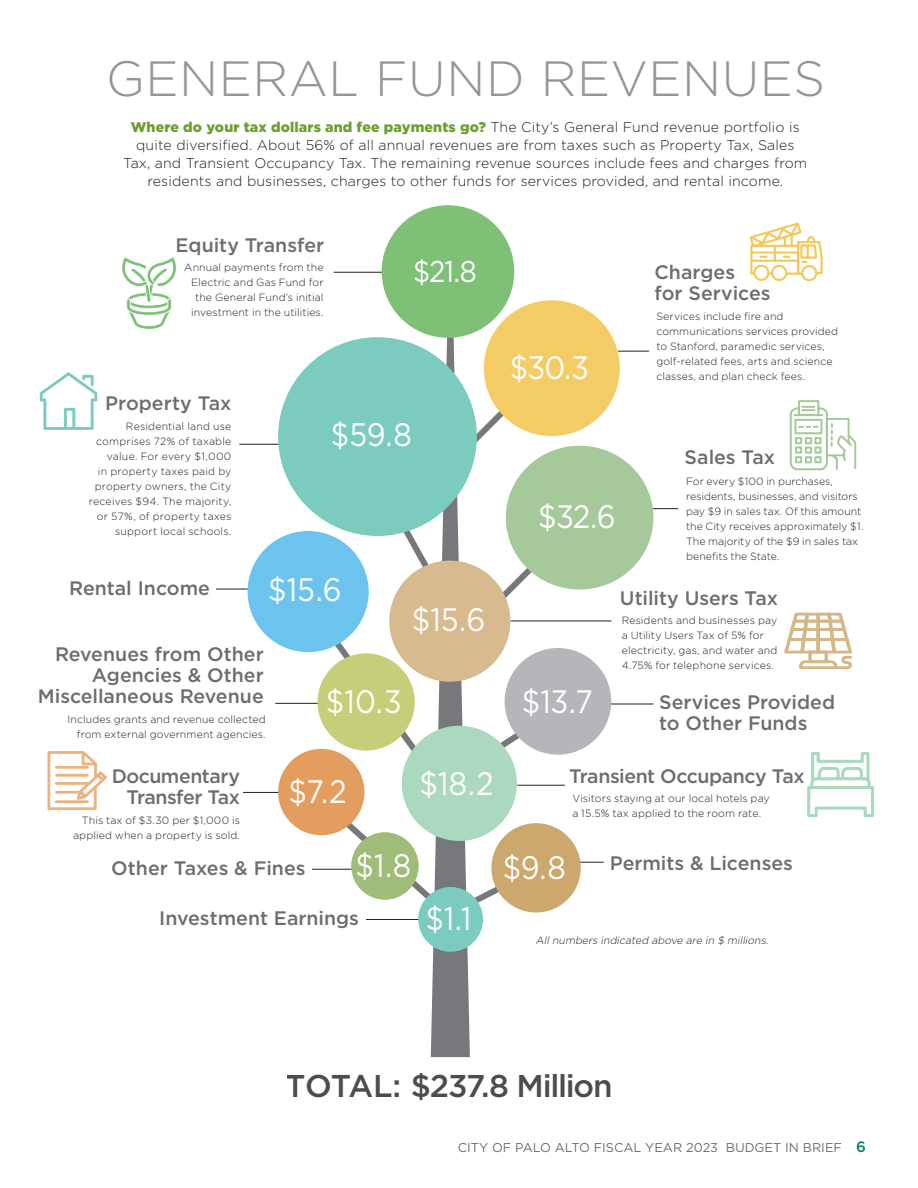
<style>
.page{position:relative;width:918px;height:1188px;background:#fff}
.page>*{position:absolute;margin:0;border:0;box-sizing:border-box;transform-origin:0 0}
.t1{font:300 49.5px "Gotham";letter-spacing:.01em;color:#939598}
.Chart_Title{font:32.55px "Gotham";letter-spacing:-.005em;color:#fff;scale:.9 1}
.Chart_Title-2{font:32.55px "Gotham";letter-spacing:-.005em;color:#fff;scale:.88 1}
.t2{font:500 31.5px "Gotham";letter-spacing:-.04em;color:#4b4c4d}
.Chart_Title-3{font:30px "Gotham";color:#fff;scale:.9 1}
.Chart_Title-4{font:500 19.5px/21px "Gotham";letter-spacing:-.005em;color:#6c6d70;text-align:right}
.Chart_Title-5{font:500 19.5px/21px "Gotham";letter-spacing:-.025em;color:#6c6d70;text-align:right}
.TX{font:300 14.1px/18px "Gotham";letter-spacing:.01em;color:#231f20;text-align:center}
.t3{font:12.75px "Gotham";color:#6c6d70}
.TX-2{font:300 10.5px/15px "Gotham";letter-spacing:.01em;color:#231f20;text-align:right}
.TX-3{font:italic 300 10.5px "Gotham";color:#231f20}
.s1{font-weight:900;color:#6c9e2f}
.s2{font-weight:500;font-size:15px;color:#078157}
</style>
<div class="page">
<svg style="left:329px;top:328px;width:234px;height:729px"></svg>
<svg style="left:581px;top:862px;width:23px;height:1px"></svg>
<hr style="left:610px;top:704px;width:44px;height:1px;background:#231f20">
<svg style="left:784px;top:613px;width:68px;height:56px"></svg>
<svg style="left:47px;top:751px;width:60px;height:60px"></svg>
<svg style="left:807px;top:752px;width:68px;height:66px"></svg>
<div style="left:278px;top:749px;width:86px;height:86px;background:#e39d5e;border-radius:50%"></div>
<div style="left:505px;top:648px;width:106px;height:107px;background:#b5b6b9;border-radius:50%"></div>
<div style="left:491px;top:823px;width:90px;height:90px;background:#cca76e;border-radius:50%"></div>
<svg style="left:40px;top:372px;width:57px;height:58px"></svg>
<hr style="left:239px;top:444px;width:43px;height:1px;background:#231f20">
<svg style="left:749px;top:222px;width:74px;height:60px"></svg>
<hr style="left:618px;top:351px;width:31px;height:1px;background:#231f20">
<div style="left:484px;top:300px;width:136px;height:136px;background:#f3cc66;border-radius:50%"></div>
<div style="left:389px;top:561px;width:121px;height:121px;background:#d7ba8d;border-radius:50%"></div>
<div style="left:278px;top:337px;width:199px;height:199px;background:#7bcbbf;border-radius:50%"></div>
<hr style="left:216px;top:589px;width:43px;height:1px;background:#231f20">
<hr style="left:641px;top:508px;width:37px;height:1px;background:#231f20">
<svg style="left:789px;top:400px;width:68px;height:71px"></svg>
<div style="left:506px;top:446px;width:147px;height:144px;background:#a5c99a;border-radius:50%"></div>
<hr style="left:511px;top:621px;width:100px;height:1px;background:#231f20">
<svg style="left:121px;top:257px;width:56px;height:73px"></svg>
<div style="left:382px;top:205px;width:132px;height:133px;background:#7fc077;border-radius:50%"></div>
<hr style="left:334px;top:272px;width:48px;height:1px;background:#231f20">
<hr style="left:275px;top:703px;width:55px;height:1px;background:#231f20">
<div style="left:402px;top:726px;width:115px;height:115px;background:#aad9bf;border-radius:50%"></div>
<div style="left:248px;top:531px;width:121px;height:121px;background:#6cc4ee;border-radius:50%"></div>
<div style="left:318px;top:653px;width:97px;height:98px;background:#c6ce79;border-radius:50%"></div>
<hr style="left:517px;top:785px;width:48px;height:1px;background:#231f20">
<hr style="left:243px;top:792px;width:35px;height:1px;background:#231f20">
<hr style="left:312px;top:869px;width:57px;height:1px;background:#231f20">
<hr style="left:366px;top:919px;width:63px;height:1px;background:#231f20">
<div style="left:418px;top:887px;width:65px;height:65px;background:#7bcbbf;border-radius:50%"></div>
<div style="left:351px;top:832px;width:68px;height:68px;background:#9fbd78;border-radius:50%"></div>
<p class="t1" style="left:106px;top:47px;width:721px">GENERAL FUND REVENUES</p>
<p class="TX" style="left:123px;top:117px;width:686px"><span class="s1">Where do your tax dollars and fee payments go?</span> The City’s General Fund revenue portfolio is quite diversified. About 56% of all annual revenues are from taxes such as Property Tax, Sales Tax, and Transient Occupancy Tax. The remaining revenue sources include fees and charges from residents and businesses, charges to other funds for services provided, and rental income.</p>
<p class="Chart_Title-4" style="left:176px;top:234px;width:150px">Equity Transfer</p>
<p class="TX-2" style="left:184px;top:260px;width:141px">Annual payments from the<br>Electric and Gas Fund for the General Fund’s initial investment in the utilities.</p>
<p class="Chart_Title-3" style="left:413px;top:252px;width:72px">$21.8</p>
<p class="Chart_Title-4" style="left:105px;top:392px;width:128px">Property Tax</p>
<p class="TX-2" style="left:89px;top:419px;width:144px">Residential land use comprises 72% of taxable value. For every $1,000<br>in property taxes paid by property owners, the City receives $94. The majority, or 57%, of property taxes support local schools.</p>
<p class="Chart_Title-4" style="left:69px;top:577px;width:142px">Rental Income</p>
<p class="Chart_Title" style="left:331px;top:414px;width:91px">$59.8</p>
<p class="Chart_Title" style="left:268px;top:569px;width:83px">$15.6</p>
<p class="Chart_Title" style="left:412px;top:599px;width:83px">$15.6</p>
<p class="Chart_Title-4" style="left:38px;top:643px;width:227px">Revenues from Other<br>Agencies &amp; Other<br>Miscellaneous Revenue</p>
<p class="TX-2" style="left:67px;top:711px;width:200px">Includes grants and revenue collected from external government agencies.</p>
<p class="Chart_Title" style="left:326px;top:681px;width:86px">$10.3</p>
<p class="Chart_Title-5" style="left:112px;top:765px;width:130px">Documentary<br>Transfer Tax</p>
<p class="TX-2" style="left:73px;top:812px;width:168px">This tax of $3.30 per $1,000 is applied when a property is sold.</p>
<p class="Chart_Title" style="left:288px;top:770px;width:66px">$7.2</p>
<p class="Chart_Title-4" style="left:111px;top:857px;width:196px">Other Taxes &amp; Fines</p>
<p class="Chart_Title" style="left:355px;top:845px;width:64px">$1.8</p>
<p class="Chart_Title-4" style="left:159px;top:907px;width:201px">Investment Earnings</p>
<p class="Chart_Title" style="left:419px;top:762px;width:84px">$18.2</p>
<p class="Chart_Title-2" style="left:426px;top:897px;width:53px">$1.1</p>
<p class="Chart_Title" style="left:510px;top:347px;width:90px">$30.3</p>
<p class="Chart_Title" style="left:538px;top:496px;width:88px">$32.6</p>
<p class="Chart_Title-4" style="left:655px;top:261px;width:82px">Charges</p>
<p class="Chart_Title-4" style="left:655px;top:282px;width:117px">for Services</p>
<p class="TX-2" style="left:656px;top:308px;width:183px;text-align:left">Services include fire and communications services provided to Stanford, paramedic services, golf-related fees, arts and science classes, and plan check fees.</p>
<p class="Chart_Title-4" style="left:685px;top:447px;width:92px">Sales Tax</p>
<p class="TX-2" style="left:686px;top:474px;width:179px;text-align:left">For every $100 in purchases, residents, businesses, and visitors pay $9 in sales tax. Of this amount the City receives approximately $1.<br>The majority of the $9 in sales tax benefits the State.</p>
<p class="Chart_Title" style="left:522px;top:680px;width:80px">$13.7</p>
<p class="Chart_Title-4" style="left:620px;top:587px;width:160px">Utility Users Tax</p>
<p class="TX-2" style="left:622px;top:613px;width:157px;text-align:left">Residents and businesses pay a Utility Users Tax of 5% for electricity, gas, and water and<br>4.75% for telephone services.</p>
<p class="Chart_Title-4" style="left:659px;top:691px;width:177px;text-align:left">Services Provided to Other Funds</p>
<p class="Chart_Title-5" style="left:569px;top:765px;width:237px">Transient Occupancy Tax</p>
<p class="TX-2" style="left:572px;top:790px;width:199px;text-align:left">Visitors staying at our local hotels pay a 15.5% tax applied to the room rate.</p>
<p class="Chart_Title" style="left:503px;top:847px;width:72px">$9.8</p>
<p class="Chart_Title-4" style="left:610px;top:852px;width:185px">Permits &amp; Licenses</p>
<p class="TX-3" style="left:536px;top:933px;width:237px">All numbers indicated above are in $ millions.</p>
<h3 class="t2" style="left:286px;top:1066px;width:328px">TOTAL: $237.8 Million</h3>
<p class="t3" style="left:458px;top:1139px;width:410px">CITY OF PALO ALTO FISCAL YEAR 2023 BUDGET IN BRIEF <span class="s2">6</span></p>
</div>
